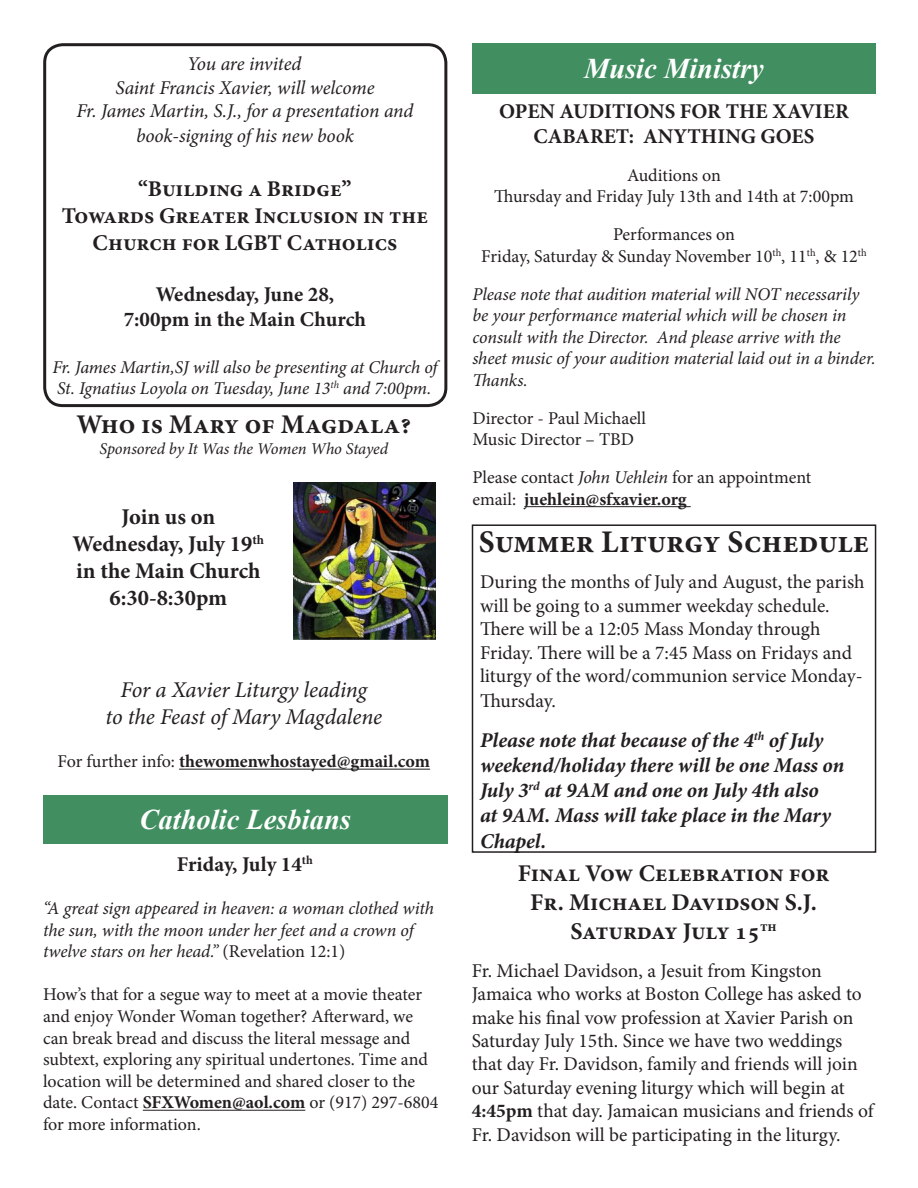
<style>
.page{position:relative;width:918px;height:1188px;background:#fff}
.page>*{position:absolute;margin:0;border:0;box-sizing:border-box;transform-origin:0 0}
.t1{font:700 31.5px "Minion Pro";color:#231f20}
.t2{font:italic 700 28.5px "Times New Roman";color:#fff}
.t3{font:700 27px "Minion Pro";color:#231f20}
.t4{font:700 24px/28.8px "Minion Pro";color:#231f20;text-align:center}
.t5{font:700 22.5px/27px "Minion Pro";color:#231f20;text-align:center}
.t6{font:italic 22.5px/27px "Minion Pro";letter-spacing:-.01em;color:#231f20;text-align:center}
.t7{font:italic 700 21px/25.2px "Minion Pro";letter-spacing:-.005em;color:#231f20}
.t8{font:700 21px/25.2px "Minion Pro";color:#231f20;text-align:center}
.t9{font:19.5px/23.4px "Minion Pro";letter-spacing:-.005em;color:#231f20}
.t10{font:italic 19.5px/23.4px "Minion Pro";letter-spacing:-.01em;color:#231f20;text-align:center}
.t11{font:18px/21.6px "Minion Pro";letter-spacing:-.005em;color:#231f20}
.t12{font:italic 18px/21.6px "Minion Pro";letter-spacing:-.005em;color:#231f20}
.t13{font:700 18px "Minion Pro";color:#231f20}
.t14{font:italic 16.5px "Minion Pro";letter-spacing:-.01em;color:#231f20}
.s1{font-weight:400}
.s2{font-style:normal}
.s3{font-weight:700}
.s4{font-style:italic}
</style>
<div class="page">
<hr style="left:524px;top:506px;width:167px;height:1px;background:#231f20">
<div style="left:472px;top:43px;width:404px;height:50px;background:#418e60"></div>
<hr style="left:179px;top:769px;width:251px;height:1px;background:#231f20">
<img style="left:294px;top:482px;width:141px;height:157px">
<div style="left:43px;top:43px;width:404px;height:364px;border:3px solid #231f20;border-radius:18px"></div>
<hr style="left:143px;top:1110px;width:162px;height:1px;background:#231f20">
<div style="left:43px;top:796px;width:405px;height:48px;background:#418e60"></div>
<div style="left:472px;top:524px;width:404px;height:329px;border:2px solid #231f20"></div>
<p class="t10" style="left:76px;top:52px;width:338px">You are invited<br>Saint Francis Xavier, will welcome<br>Fr. James Martin, S.J., for a presentation and</p>
<p class="t10" style="left:136px;top:124px;width:219px">book-signing of his new book</p>
<p class="t5" style="left:62px;top:175px;width:368px">“Building a Bridge”<br>Towards Greater Inclusion in the<br>Church for LGBT Catholics</p>
<p class="t8" style="left:124px;top:281px;width:244px">Wednesday, June 28,<br>7:00pm in the Main Church</p>
<p class="t12" style="left:52px;top:356px;width:387px">Fr. James Martin,SJ will also be presenting at Church of<br>St. Ignatius Loyola on Tuesday, June 13<sup>th</sup> and 7:00pm.</p>
<h3 class="t3" style="left:76px;top:405px;width:336px">Who is Mary of Magdala?</h3>
<p class="t14" style="left:100px;top:438px;width:290px">Sponsored by It Was the Women Who Stayed</p>
<p class="t5" style="left:73px;top:503px;width:193px">Join us on<br>Wednesday, July 19<sup>th </sup>in the Main Church<br>6:30-8:30pm</p>
<p class="t6" style="left:105px;top:676px;width:278px">For a Xavier Liturgy leading<br>to the Feast of Mary Magdalene</p>
<p class="t13" style="left:58px;top:749px;width:374px"><span class="s1">For further info:</span> thewomenwhostayed@gmail.com</p>
<h2 class="t2" style="left:140px;top:804px;width:213px">Catholic Lesbians</h2>
<p class="t8" style="left:177px;top:851px;width:137px">Friday, July 14<sup>th</sup></p>
<p class="t12" style="left:43px;top:897px;width:393px">“A great sign appeared in heaven: a woman clothed with the sun, with the moon under her feet and a crown of twelve stars on her head.” <span class="s2">(Revelation 12:1)</span></p>
<p class="t11" style="left:43px;top:984px;width:397px">How’s that for a segue way to meet at a movie theater and enjoy Wonder Woman together? Afterward, we can break bread and discuss the literal message and subtext, exploring any spiritual undertones. Time and location will be determined and shared closer to the date. Contact <span class="s3">SFXWomen@aol.com</span> or (917) 297-6804 for more information.</p>
<h2 class="t2" style="left:584px;top:53px;width:181px">Music Ministry</h2>
<p class="t8" style="left:499px;top:98px;width:351px">OPEN AUDITIONS FOR THE XAVIER<br>CABARET: ANYTHING GOES</p>
<p class="t11" style="left:494px;top:164px;width:361px;text-align:center">Auditions on<br>Thursday and Friday July 13th and 14th at 7:00pm</p>
<p class="t11" style="left:481px;top:224px;width:387px;text-align:center">Performances on<br>Friday, Saturday &amp; Sunday November 10<sup>th</sup>, 11<sup>th</sup>, &amp; 12<sup>th</sup></p>
<p class="t12" style="left:472px;top:283px;width:405px">Please note that audition material will NOT necessarily be your performance material which will be chosen in consult with the Director. And please arrive with the sheet music of your audition material laid out in a binder.<br>Thanks.</p>
<p class="t11" style="left:472px;top:407px;width:175px">Director - Paul Michaell<br>Music Director – TBD</p>
<p class="t11" style="left:472px;top:467px;width:340px">Please contact <span class="s4">John Uehlein</span> for an appointment email: <span class="s3">juehlein@sfxavier.org</span></p>
<h1 class="t1" style="left:479px;top:520px;width:392px">Summer Liturgy Schedule</h1>
<p class="t9" style="left:480px;top:571px;width:386px">During the months of July and August, the parish will be going to a summer weekday schedule.<br>There will be a 12:05 Mass Monday through Friday. There will be a 7:45 Mass on Fridays and liturgy of the word/communion service Monday-</p>
<p class="t9" style="left:480px;top:689px;width:77px">Thursday.</p>
<p class="t7" style="left:480px;top:727px;width:366px">Please note that because of the 4<sup>th</sup> of July weekend/holiday there will be one Mass on July 3<sup>rd</sup> at 9AM and one on July 4th also<br>at 9AM. Mass will take place in the Mary Chapel.</p>
<p class="t4" style="left:518px;top:859px;width:313px">Final Vow Celebration for<br>Fr. Michael Davidson S.J.<br>Saturday July 15<sup>th</sup></p>
<p class="t9" style="left:472px;top:959px;width:403px">Fr. Michael Davidson, a Jesuit from Kingston Jamaica who works at Boston College has asked to make his final vow profession at Xavier Parish on Saturday July 15th. Since we have two weddings that day Fr. Davidson, family and friends will join our Saturday evening liturgy which will begin at <span class="s3">4:45pm</span> that day. Jamaican musicians and friends of Fr. Davidson will be participating in the liturgy.</p>
</div>
